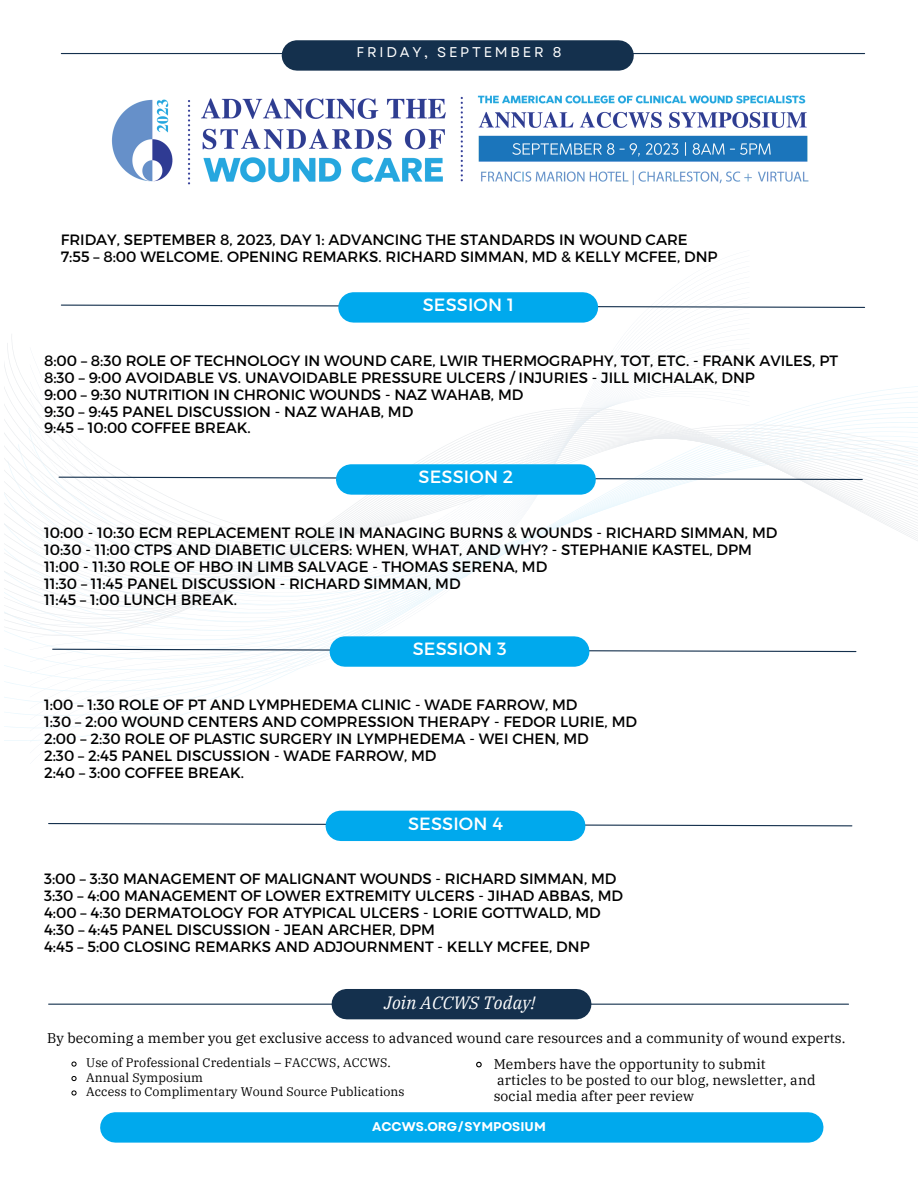
<style>
.page{position:relative;width:918px;height:1188px;background:#fff}
.page>*{position:absolute;margin:0;border:0;box-sizing:border-box;transform-origin:0 0}
.t1{font:17.7px "Montserrat";letter-spacing:.01em;color:#fff}
.t2{font:italic 17.7px "IBM Plex Serif";letter-spacing:.01em;color:#fff}
.t3{font:15px "Montserrat";color:#000}
.t4{font:14.1px "Garet";letter-spacing:.195em;color:#fff}
.t5{font:13.95px/15.8px "IBM Plex Serif";letter-spacing:.01em;color:#000}
.t6{font:700 12.75px "Garet";color:#fff}
.t7{font:12.45px "IBM Plex Serif";letter-spacing:.01em;color:#000}
</style>
<div class="page">
<svg style="left:4px;top:662px;width:581px;height:79px"></svg>
<svg style="left:4px;top:404px;width:914px;height:258px"></svg>
<svg style="left:60px;top:304px;width:805px;height:5px"></svg>
<div style="left:353px;top:292px;width:230px;height:31px;background:#00a9ed"></div>
<hr style="left:61px;top:53px;width:804px;height:1px;background:#14304d">
<div style="left:297px;top:40px;width:322px;height:31px;background:#14304d"></div>
<img style="left:111px;top:95px;width:698px;height:90px">
<svg style="left:58px;top:476px;width:805px;height:5px"></svg>
<div style="left:351px;top:464px;width:230px;height:31px;background:#00a9ed"></div>
<svg style="left:52px;top:648px;width:805px;height:5px"></svg>
<div style="left:345px;top:636px;width:229px;height:31px;background:#00a9ed"></div>
<svg style="left:48px;top:822px;width:805px;height:5px"></svg>
<div style="left:341px;top:811px;width:229px;height:30px;background:#00a9ed"></div>
<hr style="left:49px;top:1004px;width:800px;height:1px;background:#14304d">
<div style="left:347px;top:989px;width:229px;height:30px;background:#14304d"></div>
<div style="left:115px;top:1112px;width:693px;height:31px;background:#00a9ed"></div>
<svg style="left:71px;top:1061px;width:6px;height:6px"></svg>
<svg style="left:71px;top:1076px;width:6px;height:6px"></svg>
<svg style="left:71px;top:1090px;width:6px;height:6px"></svg>
<svg style="left:476px;top:1061px;width:6px;height:7px"></svg>
<p class="t4" style="left:357px;top:42px;width:206px">FRIDAY, SEPTEMBER 8</p>
<p class="t3" style="left:61px;top:230px;width:628px">FRIDAY, SEPTEMBER 8, 2023, DAY 1: ADVANCING THE STANDARDS IN WOUND CARE</p>
<p class="t3" style="left:61px;top:247px;width:658px">7:55 – 8:00 WELCOME. OPENING REMARKS. RICHARD SIMMAN, MD &amp; KELLY MCFEE, DNP</p>
<p class="t1" style="left:423px;top:293px;width:93px">SESSION 1</p>
<p class="t3" style="left:44px;top:351px;width:796px">8:00 – 8:30 ROLE OF TECHNOLOGY IN WOUND CARE, LWIR THERMOGRAPHY, TOT, ETC. - FRANK AVILES, PT</p>
<p class="t3" style="left:44px;top:368px;width:712px">8:30 – 9:00 AVOIDABLE VS. UNAVOIDABLE PRESSURE ULCERS / INJURIES - JILL MICHALAK, DNP</p>
<p class="t3" style="left:44px;top:385px;width:481px">9:00 – 9:30 NUTRITION IN CHRONIC WOUNDS - NAZ WAHAB, MD</p>
<p class="t3" style="left:44px;top:401px;width:371px">9:30 – 9:45 PANEL DISCUSSION - NAZ WAHAB, MD</p>
<p class="t3" style="left:44px;top:418px;width:208px">9:45 – 10:00 COFFEE BREAK.</p>
<p class="t1" style="left:419px;top:466px;width:96px">SESSION 2</p>
<p class="t3" style="left:44px;top:523px;width:735px">10:00 - 10:30 ECM REPLACEMENT ROLE IN MANAGING BURNS &amp; WOUNDS - RICHARD SIMMAN, MD</p>
<p class="t3" style="left:44px;top:540px;width:709px">10:30 - 11:00 CTPS AND DIABETIC ULCERS: WHEN, WHAT, AND WHY? - STEPHANIE KASTEL, DPM</p>
<p class="t3" style="left:44px;top:557px;width:505px">11:00 - 11:30 ROLE OF HBO IN LIMB SALVAGE - THOMAS SERENA, MD</p>
<p class="t3" style="left:44px;top:573px;width:418px">11:30 – 11:45 PANEL DISCUSSION - RICHARD SIMMAN, MD</p>
<p class="t3" style="left:44px;top:590px;width:195px">11:45 – 1:00 LUNCH BREAK.</p>
<p class="t1" style="left:413px;top:638px;width:95px">SESSION 3</p>
<p class="t3" style="left:44px;top:695px;width:535px">1:00 – 1:30 ROLE OF PT AND LYMPHEDEMA CLINIC - WADE FARROW, MD</p>
<p class="t3" style="left:44px;top:712px;width:595px">1:30 – 2:00 WOUND CENTERS AND COMPRESSION THERAPY - FEDOR LURIE, MD</p>
<p class="t3" style="left:44px;top:729px;width:546px">2:00 – 2:30 ROLE OF PLASTIC SURGERY IN LYMPHEDEMA - WEI CHEN, MD</p>
<p class="t3" style="left:44px;top:746px;width:394px">2:30 – 2:45 PANEL DISCUSSION - WADE FARROW, MD</p>
<p class="t3" style="left:44px;top:762px;width:202px">2:40 – 3:00 COFFEE BREAK.</p>
<p class="t1" style="left:408px;top:812px;width:96px">SESSION 4</p>
<p class="t3" style="left:44px;top:869px;width:574px">3:00 – 3:30 MANAGEMENT OF MALIGNANT WOUNDS - RICHARD SIMMAN, MD</p>
<p class="t3" style="left:44px;top:886px;width:581px">3:30 – 4:00 MANAGEMENT OF LOWER EXTREMITY ULCERS - JIHAD ABBAS, MD</p>
<p class="t3" style="left:44px;top:903px;width:558px">4:00 – 4:30 DERMATOLOGY FOR ATYPICAL ULCERS - LORIE GOTTWALD, MD</p>
<p class="t3" style="left:44px;top:920px;width:392px">4:30 – 4:45 PANEL DISCUSSION - JEAN ARCHER, DPM</p>
<p class="t3" style="left:44px;top:937px;width:547px">4:45 – 5:00 CLOSING REMARKS AND ADJOURNMENT - KELLY MCFEE, DNP</p>
<p class="t2" style="left:384px;top:991px;width:153px">Join ACCWS Today!</p>
<p class="t5" style="left:47px;top:1029px;width:800px">By becoming a member you get exclusive access to advanced wound care resources and a community of wound experts.</p>
<p class="t7" style="left:86px;top:1054px;width:306px">Use of Professional Credentials – FACCWS, ACCWS.</p>
<p class="t7" style="left:86px;top:1069px;width:118px">Annual Symposium</p>
<p class="t7" style="left:86px;top:1083px;width:320px">Access to Complimentary Wound Source Publications</p>
<p class="t5" style="left:494px;top:1056px;width:323px">Members have the opportunity to submit articles to be posted to our blog, newsletter, and social media after peer review</p>
<p class="t6" style="left:372px;top:1117px;width:175px">ACCWS.ORG/SYMPOSIUM</p>
</div>
